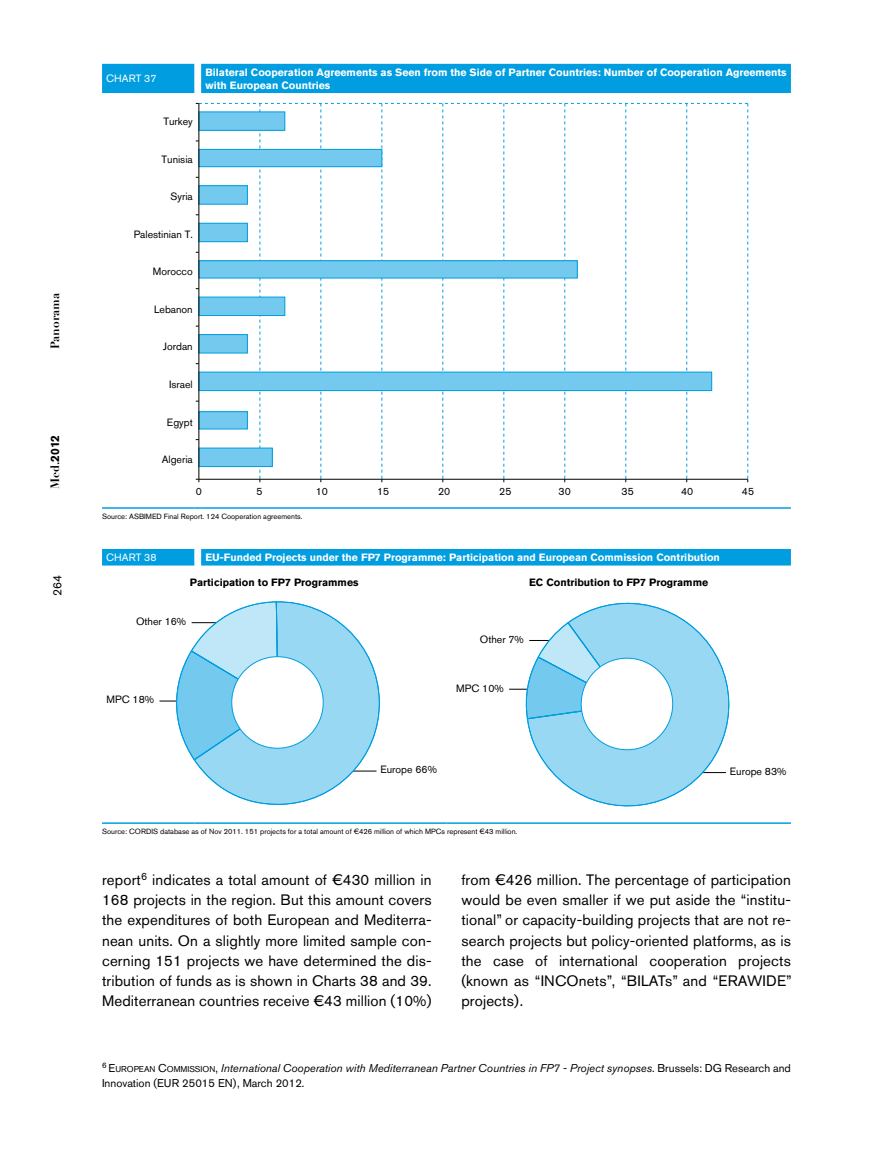
<style>
.page{position:relative;width:893px;height:1149px;background:#fff}
.page>*{position:absolute;margin:0;border:0;box-sizing:border-box;transform-origin:0 0}
.t1{font:15px/20.2px "Akzidenz Grotesk BQ";letter-spacing:.01em;color:#000;text-align:justify}
.t2{font:700 12px "Didot LH";color:#000}
.t3{font:12px "Akzidenz Grotesk BQ";color:#000}
.t4{font:italic 11.25px/15px "Akzidenz Grotesk BQ";color:#000}
.t5{font:700 10.5px/12.6px "Akzidenz Grotesk BQ";color:#fff}
.t6{font:10.5px "Akzidenz Grotesk BQ";color:#000}
.t7{font:700 10.5px "Akzidenz Grotesk BQ";color:#000}
.t8{font:10.5px "Akzidenz Grotesk BQ";color:#fff}
.t9{font:7.5px "Akzidenz Grotesk BQ";color:#000}
.s1{font-family:"Akzidenz Grotesk BQ"}
.s2{font-style:normal}
.s3{font-style:normal;font-size:8.4px}
</style>
<div class="page">
<div style="left:102px;top:549px;width:689px;height:16px;background:#009ee0"></div>
<hr style="left:102px;top:822px;width:92px;height:1px;background:#009ee0">
<hr style="left:201px;top:822px;width:245px;height:1px;background:#009ee0">
<hr style="left:446px;top:822px;width:345px;height:1px;background:#009ee0">
<hr style="left:159px;top:700px;width:35px;height:1px;background:#000">
<hr style="left:509px;top:688px;width:34px;height:1px;background:#000">
<svg style="left:171px;top:601px;width:209px;height:204px"></svg>
<div style="left:232px;top:656px;width:91px;height:92px;background:#fff;border-radius:50%"></div>
<svg style="left:524px;top:688px;width:3px;height:31px"></svg>
<svg style="left:527px;top:602px;width:203px;height:205px"></svg>
<div style="left:581px;top:658px;width:92px;height:91px;background:#fff;border-radius:50%"></div>
<div style="left:102px;top:64px;width:689px;height:29px;background:#009ee0"></div>
<hr style="left:102px;top:507px;width:92px;height:1px;background:#009ee0">
<hr style="left:201px;top:507px;width:590px;height:1px;background:#009ee0">
<svg style="left:196px;top:103px;width:552px;height:379px"></svg>
<hr style="left:198px;top:103px;width:1px;height:376px;background:#000">
<p class="t2" style="left:48px;top:349px;width:58px;rotate:-90deg">Panorama</p>
<p class="t2" style="left:48px;top:489px;width:56px;rotate:-90deg">Med.<span class="s1">2012</span></p>
<p class="t3" style="left:50px;top:595px;width:22px;rotate:-90deg">264</p>
<p class="t8" style="left:106px;top:72px;width:52px">CHART 37</p>
<p class="t5" style="left:205px;top:66px;width:583px">Bilateral Cooperation Agreements as Seen from the Side of Partner Countries: Number of Cooperation Agreements with European Countries</p>
<p class="t6" style="left:163px;top:115px;width:31px">Turkey</p>
<p class="t6" style="left:161px;top:153px;width:33px">Tunisia</p>
<p class="t6" style="left:170px;top:190px;width:24px">Syria</p>
<p class="t6" style="left:134px;top:228px;width:61px">Palestinian T.</p>
<p class="t6" style="left:153px;top:265px;width:41px">Morocco</p>
<p class="t6" style="left:154px;top:303px;width:40px">Lebanon</p>
<p class="t6" style="left:163px;top:340px;width:31px">Jordan</p>
<p class="t6" style="left:169px;top:378px;width:25px">Israel</p>
<p class="t6" style="left:167px;top:415px;width:27px">Egypt</p>
<p class="t6" style="left:162px;top:453px;width:33px">Algeria</p>
<p class="t6" style="left:196px;top:485px;width:8px">0</p>
<p class="t6" style="left:256px;top:485px;width:8px">5</p>
<p class="t6" style="left:316px;top:485px;width:14px">10</p>
<p class="t6" style="left:377px;top:485px;width:14px">15</p>
<p class="t6" style="left:438px;top:485px;width:14px">20</p>
<p class="t6" style="left:499px;top:485px;width:14px">25</p>
<p class="t6" style="left:559px;top:485px;width:14px">30</p>
<p class="t6" style="left:622px;top:485px;width:14px">35</p>
<p class="t6" style="left:681px;top:485px;width:14px">40</p>
<p class="t6" style="left:742px;top:485px;width:14px">45</p>
<p class="t9" style="left:102px;top:511px;width:202px">Source: ASBIMED Final Report. 124 Cooperation agreements.</p>
<p class="t8" style="left:106px;top:551px;width:52px">CHART 38</p>
<p class="t5" style="left:205px;top:551px;width:516px">EU-Funded Projects under the FP7 Programme: Participation and European Commission Contribution</p>
<p class="t7" style="left:190px;top:576px;width:170px">Participation to FP7 Programmes</p>
<p class="t7" style="left:529px;top:576px;width:181px">EC Contribution to FP7 Programme</p>
<p class="t6" style="left:136px;top:615px;width:52px">Other 16%</p>
<p class="t6" style="left:480px;top:632px;width:46px">Other 7%</p>
<p class="t6" style="left:107px;top:693px;width:49px">MPC 18%</p>
<p class="t6" style="left:456px;top:681px;width:49px">MPC 10%</p>
<p class="t6" style="left:380px;top:763px;width:58px">Europe 66%</p>
<p class="t9" style="left:102px;top:826px;width:417px">Source: CORDIS database as of Nov 2011. 151 projects for a total amount of €426 million of which MPCs represent €43 million.</p>
<p class="t6" style="left:730px;top:764px;width:58px">Europe 83%</p>
<p class="t1" style="left:102px;top:869px;width:331px">report<sup>6</sup> indicates a total amount of €430 million in 168 projects in the region. But this amount covers the expenditures of both European and Mediterra&shy;nean units. On a slightly more limited sample con&shy;cerning 151 projects we have determined the dis&shy;tribution of funds as is shown in Charts 38 and 39.<br>Mediterranean countries receive €43 million (10%)</p>
<p class="t1" style="left:461px;top:869px;width:332px">from €426 million. The percentage of participation would be even smaller if we put aside the “institu&shy;tional” or capacity-building projects that are not re&shy;search projects but policy-oriented platforms, as is the case of international cooperation projects (known as “INCOnets”, “BILATs” and “ERAWIDE” projects).</p>
<p class="t4" style="left:102px;top:1060px;width:690px"><sup>6</sup> <span class="s2">E</span><span class="s3">UROPEAN</span> <span class="s2">C</span><span class="s3">OMM ISSION</span><span class="s2">,</span> International Cooperation with Mediterranean Partner Countries in FP7 - Project synopses<span class="s2">. Brussels: DG Research and<br>Innovation (EUR 25015 EN), March 2012.</span></p>
</div>
